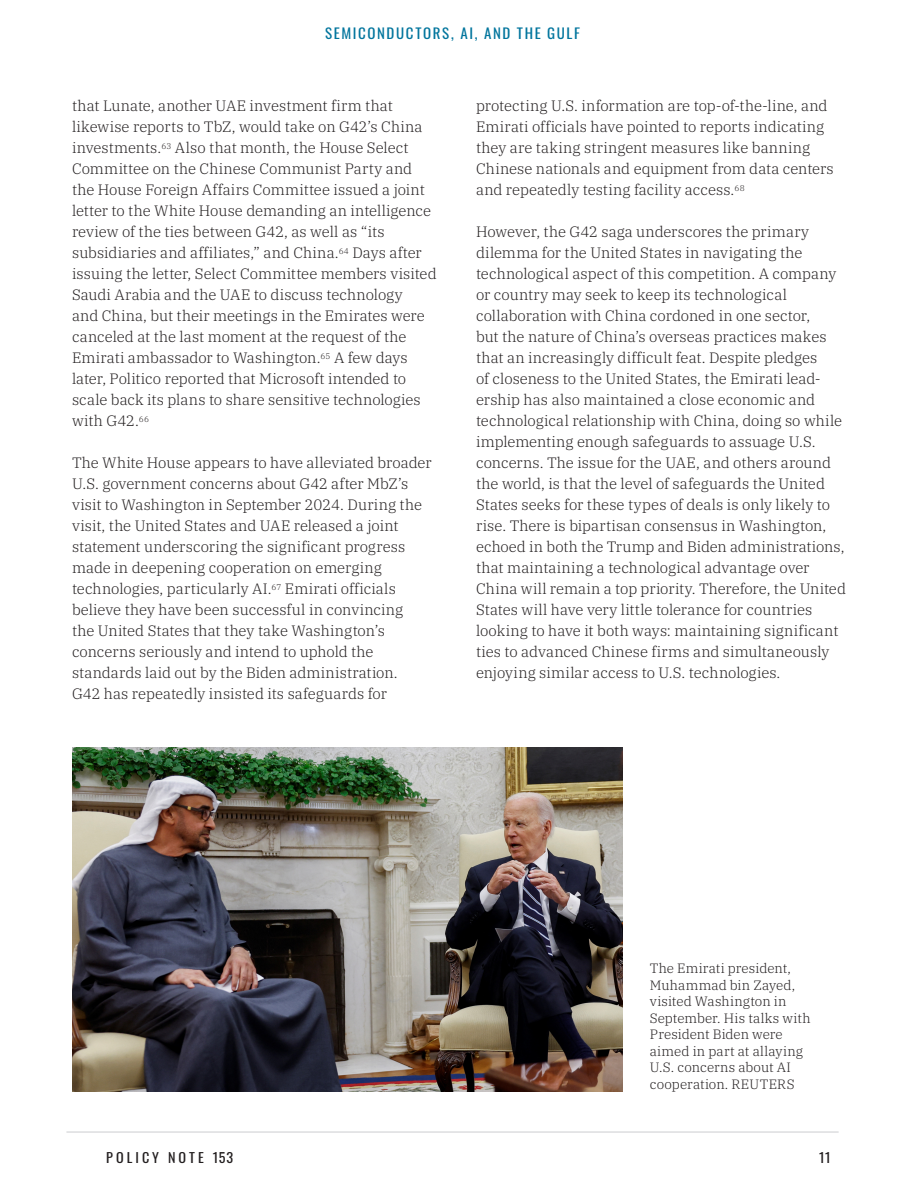
<style>
.page{position:relative;width:918px;height:1188px;background:#fff}
.page>*{position:absolute;margin:0;border:0;box-sizing:border-box;transform-origin:0 0}
.Body_text{font:300 15px/21px "IBM Plex Serif";letter-spacing:.005em;color:#231f20}
.t1{font:14.25px "Oswald";letter-spacing:.11em;color:#02759d;scale:1.05 1}
.Body_text-2{font:300 13.5px/16.5px "IBM Plex Serif";letter-spacing:.01em;color:#231f20}
.t2{font:13.5px "Oswald";letter-spacing:.21em;color:#231f20;scale:1.05 1}
</style>
<div class="page">
<hr style="left:66px;top:1131px;width:773px;height:2px;background:#dcdddf">
<img style="left:72px;top:747px;width:551px;height:345px">
<p class="t1" style="left:325px;top:20px;width:244px">SEMICONDUCTORS, AI, AND THE GULF</p>
<p class="Body_text" style="left:72px;top:94px;width:366px">that Lunate, another UAE investment firm that likewise reports to TbZ, would take on G42’s China investments.<sup>63</sup> Also that month, the House Select Committee on the Chinese Communist Party and the House Foreign Affairs Committee issued a joint letter to the White House demanding an intelligence review of the ties between G42, as well as “its subsidiaries and affiliates,” and China.<sup>64</sup> Days after issuing the letter, Select Committee members visited Saudi Arabia and the UAE to discuss technology<br>and China, but their meetings in the Emirates were canceled at the last moment at the request of the Emirati ambassador to Washington.<sup>65</sup> A few days later, Politico reported that Microsoft intended to scale back its plans to share sensitive technologies with G42.<sup>66</sup></p>
<p class="Body_text" style="left:72px;top:451px;width:361px">The White House appears to have alleviated broader U.S. government concerns about G42 after MbZ’s visit to Washington in September 2024. During the visit, the United States and UAE released a joint statement underscoring the significant progress made in deepening cooperation on emerging technologies, particularly AI.<sup>67</sup> Emirati officials believe they have been successful in convincing<br>the United States that they take Washington’s concerns seriously and intend to uphold the standards laid out by the Biden administration.<br>G42 has repeatedly insisted its safeguards for</p>
<p class="Body_text" style="left:476px;top:94px;width:359px">protecting U.S. information are top-of-the-line, and Emirati officials have pointed to reports indicating they are taking stringent measures like banning Chinese nationals and equipment from data centers and repeatedly testing facility access.<sup>68</sup></p>
<p class="Body_text" style="left:476px;top:220px;width:371px">However, the G42 saga underscores the primary dilemma for the United States in navigating the technological aspect of this competition. A company or country may seek to keep its technological collaboration with China cordoned in one sector,<br>but the nature of China’s overseas practices makes that an increasingly difficult feat. Despite pledges<br>of closeness to the United States, the Emirati lead&shy;ership has also maintained a close economic and technological relationship with China, doing so while implementing enough safeguards to assuage U.S. concerns. The issue for the UAE, and others around the world, is that the level of safeguards the United States seeks for these types of deals is only likely to rise. There is bipartisan consensus in Washington, echoed in both the Trump and Biden administrations, that maintaining a technological advantage over China will remain a top priority. Therefore, the United States will have very little tolerance for countries looking to have it both ways: maintaining significant ties to advanced Chinese firms and simultaneously enjoying similar access to U.S. technologies.</p>
<p class="Body_text-2" style="left:650px;top:959px;width:162px">The Emirati president,<br>Muhammad bin Zayed, visited Washington in<br>September. His talks with<br>President Biden were aimed in part at allaying<br>U.S. concerns about AI cooperation. REUTERS</p>
<p class="t2" style="left:106px;top:1145px;width:123px">POLICY NOTE 153</p>
<p class="t2" style="left:819px;top:1145px;width:12px">11</p>
</div>
